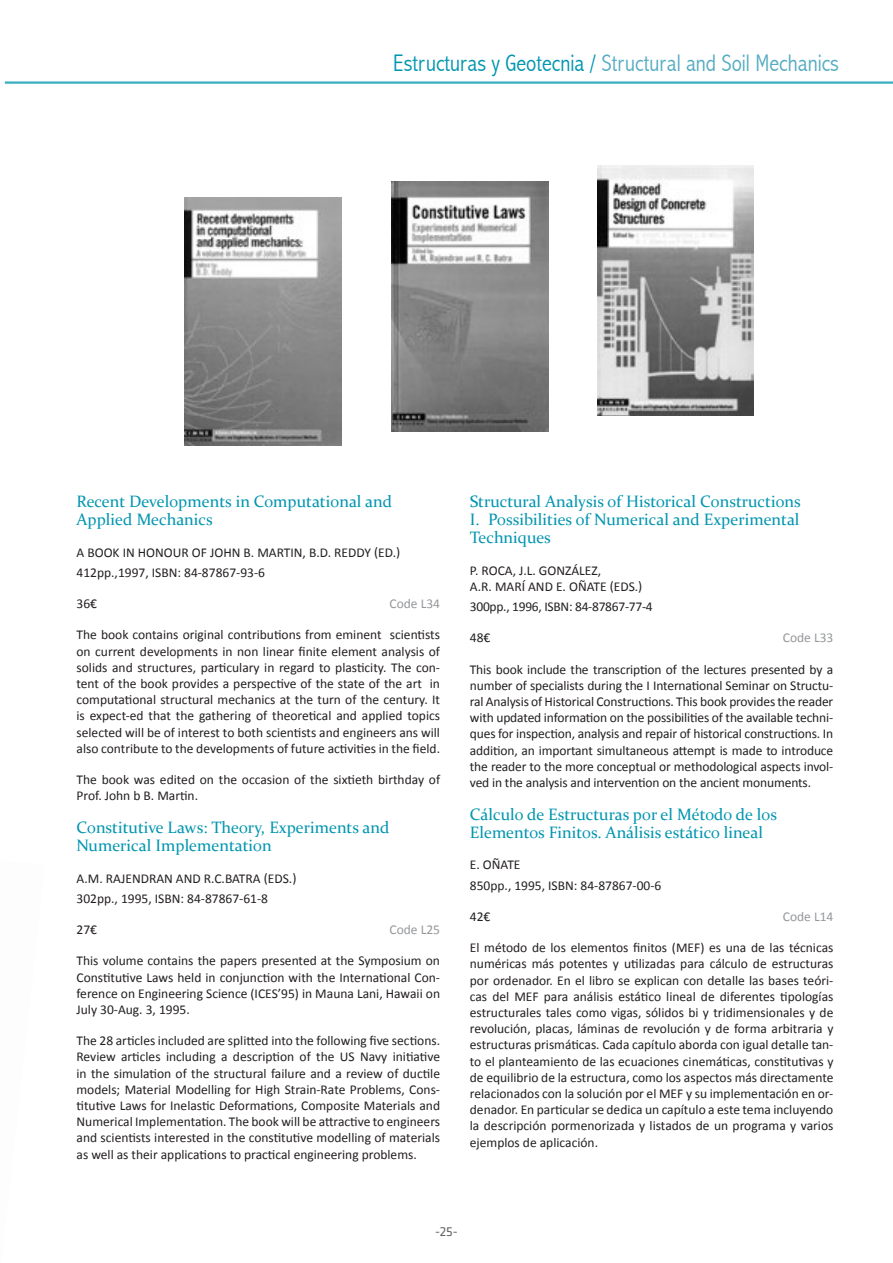
<style>
.page{position:relative;width:893px;height:1263px;background:#fff}
.page>*{position:absolute;margin:0;border:0;box-sizing:border-box;transform-origin:0 0}
.t1{font:300 condensed 24px "Abadi";color:#55acc1}
.pulicacio{font:16.5px/18px "Constantia";color:#0095b0}
.txt{font:13.5px/16.2px "Calibri";color:#231f20;text-align:justify}
.autors{font:13.5px/16.2px "Calibri";color:#231f20}
.txt-2{font:13.5px "Calibri";letter-spacing:-.02em;color:#231f20}
.code{font:13.5px "Calibri";color:#95979a}
.preu{font:13.5px "Calibri";color:#231f20}
.t2{font:13.5px "Klavika";color:#636366}
.s1{color:#0095b0}
</style>
<div class="page">
<hr style="left:5px;top:82px;width:888px;height:1px;background:#0095b0">
<hr style="left:5px;top:83px;width:888px;height:1px;background:#0095b0">
<img style="left:185px;top:198px;width:157px;height:247px">
<img style="left:391px;top:182px;width:158px;height:250px">
<img style="left:597px;top:166px;width:156px;height:250px">
<h1 class="t1" style="left:393px;top:49px;width:447px"><span class="s1">Estructuras y Geotecnia /</span> Structural and Soil Mechanics</h1>
<p class="pulicacio" style="left:77px;top:492px;width:317px">Recent Developments in Computational and<br>Applied Mechanics</p>
<p class="autors" style="left:77px;top:543px;width:325px">A BOOK IN HONOUR OF JOHN B. MARTIN, B.D. REDDY (ED.)</p>
<p class="txt" style="left:77px;top:564px;width:190px">412pp.,1997, ISBN: 84-87867-93-6</p>
<p class="preu" style="left:77px;top:595px;width:22px">36€</p>
<p class="code" style="left:390px;top:595px;width:52px">Code L34</p>
<p class="txt" style="left:77px;top:626px;width:365px">The book contains original contributions from eminent scientists on current developments in non linear finite element analysis of solids and structures, particulary in regard to plasticity. The con&shy;tent of the book provides a perspective of the state of the art in computational structural mechanics at the turn of the century. It is expect-ed that the gathering of theoretical and applied topics selected will be of interest to both scientists and engineers ans will also contribute to the developments of future activities in the field.</p>
<p class="txt" style="left:77px;top:771px;width:365px">The book was edited on the occasion of the sixtieth birthday of<br>Prof. John b B. Martin.</p>
<p class="pulicacio" style="left:77px;top:818px;width:314px">Constitutive Laws: Theory, Experiments and<br>Numerical Implementation</p>
<p class="autors" style="left:77px;top:869px;width:221px">A.M. RAJENDRAN AND R.C.BATRA (EDS.)</p>
<p class="txt" style="left:77px;top:890px;width:193px">302pp., 1995, ISBN: 84-87867-61-8</p>
<p class="preu" style="left:77px;top:921px;width:22px">27€</p>
<p class="code" style="left:390px;top:921px;width:52px">Code L25</p>
<p class="txt" style="left:77px;top:952px;width:365px">This volume contains the papers presented at the Symposium on Constitutive Laws held in conjunction with the International Con&shy;ference on Engineering Science (ICES’95) in Mauna Lani, Hawaii on July 30-Aug. 3, 1995.</p>
<p class="txt" style="left:77px;top:1032px;width:365px">The 28 articles included are splitted into the following five sections.<br>Review articles including a description of the US Navy initiative in the simulation of the structural failure and a review of ductile models; Material Modelling for High Strain-Rate Problems, Cons&shy;titutive Laws for Inelastic Deformations, Composite Materials and Numerical Implementation. The book will be attractive to engineers and scientists interested in the constitutive modelling of materials as well as their applications to practical engineering problems.</p>
<p class="pulicacio" style="left:470px;top:492px;width:332px;text-align:justify">Structural Analysis of Historical Constructions I. Possibilities of Numerical and Experimental Techniques</p>
<p class="autors" style="left:470px;top:561px;width:174px">P. ROCA, J.L. GONZÁLEZ,<br>A.R. MARÍ AND E. OÑATE (EDS.)</p>
<p class="txt-2" style="left:470px;top:598px;width:184px">300pp., 1996, ISBN: 84-87867-77-4</p>
<p class="preu" style="left:470px;top:630px;width:22px">48€</p>
<p class="code" style="left:783px;top:630px;width:52px">Code L33</p>
<p class="txt" style="left:470px;top:660px;width:365px">This book include the transcription of the lectures presented by a number of specialists during the I International Seminar on Structu&shy;ral Analysis of Historical Constructions. This book provides the reader with updated information on the possibilities of the available techni&shy;ques for inspection, analysis and repair of historical constructions. In addition, an important simultaneous attempt is made to introduce the reader to the more conceptual or methodological aspects invol&shy;ved in the analysis and intervention on the ancient monuments.</p>
<p class="pulicacio" style="left:470px;top:805px;width:309px">Cálculo de Estructuras por el Método de los<br>Elementos Finitos. Análisis estático lineal</p>
<p class="autors" style="left:470px;top:856px;width:52px">E. OÑATE</p>
<p class="txt" style="left:470px;top:876px;width:193px">850pp., 1995, ISBN: 84-87867-00-6</p>
<p class="preu" style="left:470px;top:908px;width:22px">42€</p>
<p class="code" style="left:783px;top:908px;width:52px">Code L14</p>
<p class="txt" style="left:470px;top:939px;width:365px">El método de los elementos finitos (MEF) es una de las técnicas numéricas más potentes y utilizadas para cálculo de estructuras por ordenador. En el libro se explican con detalle las bases teóri&shy;cas del MEF para análisis estático lineal de diferentes tipologías estructurales tales como vigas, sólidos bi y tridimensionales y de revolución, placas, láminas de revolución y de forma arbitraria y estructuras prismáticas. Cada capítulo aborda con igual detalle tan&shy;to el planteamiento de las ecuaciones cinemáticas, constitutivas y de equilibrio de la estructura, como los aspectos más directamente relacionados con la solución por el MEF y su implementación en or&shy;denador. En particular se dedica un capítulo a este tema incluyendo la descripción pormenorizada y listados de un programa y varios ejemplos de aplicación.</p>
<p class="t2" style="left:435px;top:1224px;width:24px">-25-</p>
</div>
